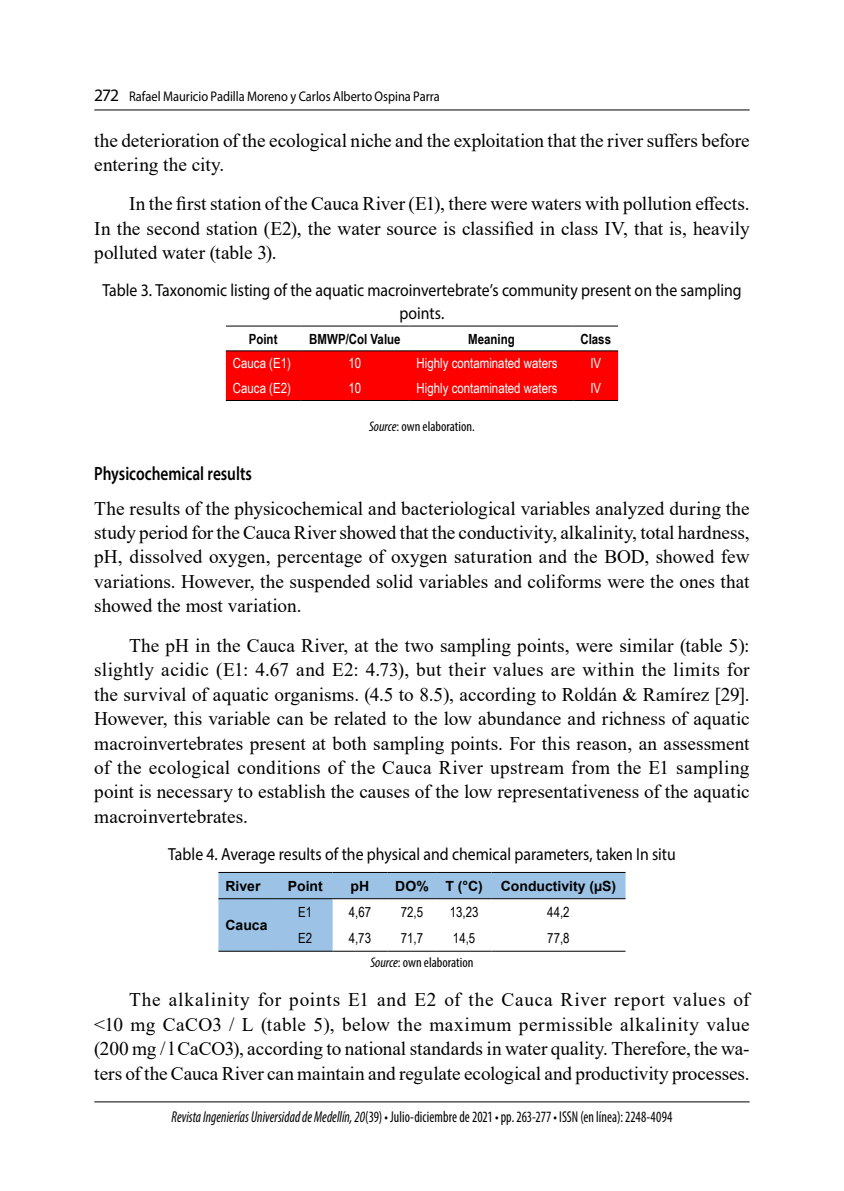
<style>
.page{position:relative;width:844px;height:1191px;background:#fff}
.page>*{position:absolute;margin:0;border:0;box-sizing:border-box;transform-origin:0 0}
.t1{font:19.25px/24.5px "Times New Roman";color:#000;text-align:justify}
.t2{font:600 19.25px "Myriad Pro";color:#000;scale:.8 1}
.t3{font:17.5px/22.2px "Myriad Pro";color:#000;text-align:center;scale:.9 1}
.t4{font:condensed 15.75px "Myriad Pro";letter-spacing:.005em;color:#000;scale:.87 1}
.t5{font:14px "Arial Narrow";color:#fff}
.t6{font:14px "Myriad Pro";color:#000;scale:.89 1}
.t7{font:condensed 14px "Myriad Pro";color:#000}
.t8{font:700 14px "Arial";color:#000}
.t9{font:14px "Arial Narrow";color:#000}
.t10{font:700 14px "Arial Narrow";color:#000}
.s1{font-size:17.5px}
.s2{font-style:italic}
</style>
<div class="page">
<hr style="left:94px;top:110px;width:655px;height:1px;background:#000">
<hr style="left:94px;top:1101px;width:655px;height:1px;background:#000">
<div style="left:226px;top:351px;width:392px;height:49px;background:#f00"></div>
<hr style="left:226px;top:326px;width:74px;height:1px;background:#000">
<hr style="left:300px;top:326px;width:109px;height:1px;background:#000">
<hr style="left:409px;top:326px;width:164px;height:1px;background:#000">
<hr style="left:573px;top:326px;width:45px;height:1px;background:#000">
<hr style="left:226px;top:400px;width:74px;height:1px;background:#000">
<hr style="left:300px;top:400px;width:109px;height:1px;background:#000">
<hr style="left:409px;top:400px;width:164px;height:1px;background:#000">
<hr style="left:573px;top:400px;width:45px;height:1px;background:#000">
<hr style="left:226px;top:350px;width:74px;height:1px;background:#000">
<hr style="left:300px;top:350px;width:109px;height:1px;background:#000">
<hr style="left:409px;top:350px;width:164px;height:1px;background:#000">
<hr style="left:573px;top:350px;width:45px;height:1px;background:#000">
<svg style="left:218px;top:873px;width:407px;height:77px"></svg>
<hr style="left:218px;top:950px;width:60px;height:1px;background:#000">
<hr style="left:278px;top:950px;width:54px;height:1px;background:#000">
<hr style="left:332px;top:950px;width:55px;height:1px;background:#000">
<hr style="left:387px;top:950px;width:50px;height:1px;background:#000">
<hr style="left:437px;top:950px;width:54px;height:1px;background:#000">
<hr style="left:491px;top:950px;width:134px;height:1px;background:#000">
<hr style="left:218px;top:872px;width:60px;height:1px;background:#000">
<hr style="left:278px;top:872px;width:54px;height:1px;background:#000">
<hr style="left:332px;top:872px;width:55px;height:1px;background:#000">
<hr style="left:387px;top:872px;width:50px;height:1px;background:#000">
<hr style="left:437px;top:872px;width:54px;height:1px;background:#000">
<hr style="left:491px;top:872px;width:134px;height:1px;background:#000">
<hr style="left:218px;top:898px;width:60px;height:1px;background:#000">
<hr style="left:278px;top:898px;width:54px;height:1px;background:#000">
<hr style="left:332px;top:898px;width:55px;height:1px;background:#000">
<hr style="left:387px;top:898px;width:50px;height:1px;background:#000">
<hr style="left:437px;top:898px;width:54px;height:1px;background:#000">
<hr style="left:491px;top:898px;width:134px;height:1px;background:#000">
<p class="t6" style="left:94px;top:88px;width:390px"><span class="s1">272</span> Rafael Mauricio Padilla Moreno y Carlos Alberto Ospina Parra</p>
<p class="t1" style="left:94px;top:127px;width:656px">the deterioration of the ecological niche and the exploitation that the river suffers before entering the city.</p>
<p class="t1" style="left:94px;top:191px;width:656px;text-indent:35px">In the first station of the Cauca River (E1), there were waters with pollution effects.<br>In the second station (E2), the water source is classified in class IV, that is, heavily polluted water (table 3).</p>
<p class="t3" style="left:102px;top:279px;width:711px">Table 3. Taxonomic listing of the aquatic macroinvertebrate’s community present on the sampling points.</p>
<p class="t10" style="left:249px;top:328px;width:30px">Point</p>
<p class="t10" style="left:309px;top:328px;width:93px">BMWP/Col Value</p>
<p class="t10" style="left:468px;top:328px;width:48px">Meaning</p>
<p class="t10" style="left:580px;top:328px;width:32px">Class</p>
<p class="t5" style="left:233px;top:353px;width:60px">Cauca (E1)</p>
<p class="t5" style="left:348px;top:353px;width:14px">10</p>
<p class="t5" style="left:416px;top:353px;width:143px">Highly contaminated waters</p>
<p class="t5" style="left:590px;top:353px;width:12px">IV</p>
<p class="t5" style="left:233px;top:378px;width:60px">Cauca (E2)</p>
<p class="t5" style="left:348px;top:378px;width:14px">10</p>
<p class="t5" style="left:416px;top:378px;width:143px">Highly contaminated waters</p>
<p class="t5" style="left:590px;top:378px;width:12px">IV</p>
<p class="t7" style="left:369px;top:418px;width:107px"><span class="s2">Source</span>: own elaboration.</p>
<p class="t2" style="left:94px;top:461px;width:198px">Physicochemical results</p>
<p class="t1" style="left:94px;top:495px;width:656px">The results of the physicochemical and bacteriological variables analyzed during the study period for the Cauca River showed that the conductivity, alkalinity, total hardness, pH, dissolved oxygen, percentage of oxygen saturation and the BOD, showed few variations. However, the suspended solid variables and coliforms were the ones that showed the most variation.</p>
<p class="t1" style="left:94px;top:632px;width:656px;text-indent:35px">The pH in the Cauca River, at the two sampling points, were similar (table 5): slightly acidic (E1: 4.67 and E2: 4.73), but their values are within the limits for the survival of aquatic organisms. (4.5 to 8.5), according to Roldán &amp; Ramírez [29].<br>However, this variable can be related to the low abundance and richness of aquatic macroinvertebrates present at both sampling points. For this reason, an assessment of the ecological conditions of the Cauca River upstream from the E1 sampling point is necessary to establish the causes of the low representativeness of the aquatic macroinvertebrates.</p>
<p class="t3" style="left:168px;top:842px;width:565px">Table 4. Average results of the physical and chemical parameters, taken In situ</p>
<p class="t8" style="left:225px;top:876px;width:37px">River</p>
<p class="t8" style="left:288px;top:876px;width:36px">Point</p>
<p class="t8" style="left:350px;top:876px;width:20px">pH</p>
<p class="t8" style="left:395px;top:876px;width:89px">DO% T (°C)</p>
<p class="t8" style="left:500px;top:876px;width:117px">Conductivity (µS)</p>
<p class="t8" style="left:225px;top:915px;width:44px">Cauca</p>
<p class="t9" style="left:298px;top:901px;width:16px">E1</p>
<p class="t9" style="left:348px;top:901px;width:24px">4,67</p>
<p class="t9" style="left:401px;top:901px;width:24px">72,5</p>
<p class="t9" style="left:449px;top:901px;width:30px">13,23</p>
<p class="t9" style="left:547px;top:901px;width:24px">44,2</p>
<p class="t9" style="left:298px;top:928px;width:16px">E2</p>
<p class="t9" style="left:348px;top:928px;width:24px">4,73</p>
<p class="t9" style="left:401px;top:928px;width:24px">71,7</p>
<p class="t9" style="left:453px;top:928px;width:24px">14,5</p>
<p class="t9" style="left:547px;top:928px;width:24px">77,8</p>
<p class="t7" style="left:370px;top:954px;width:105px"><span class="s2">Source</span>: own elaboration</p>
<p class="t1" style="left:94px;top:987px;width:656px;text-indent:35px">The alkalinity for points E1 and E2 of the Cauca River report values of &lt;10 mg CaCO3 / L (table 5), below the maximum permissible alkalinity value (200 mg / l CaCO3), according to national standards in water quality. Therefore, the wa&shy;ters of the Cauca River can maintain and regulate ecological and productivity processes.</p>
<p class="t4" style="left:171px;top:1106px;width:577px"><span class="s2">Revista Ingenierías Universidad de Medellín, 20</span>(39) • Julio-diciembre de 2021 • pp. 263-277 • ISSN (en línea): 2248-4094</p>
</div>
